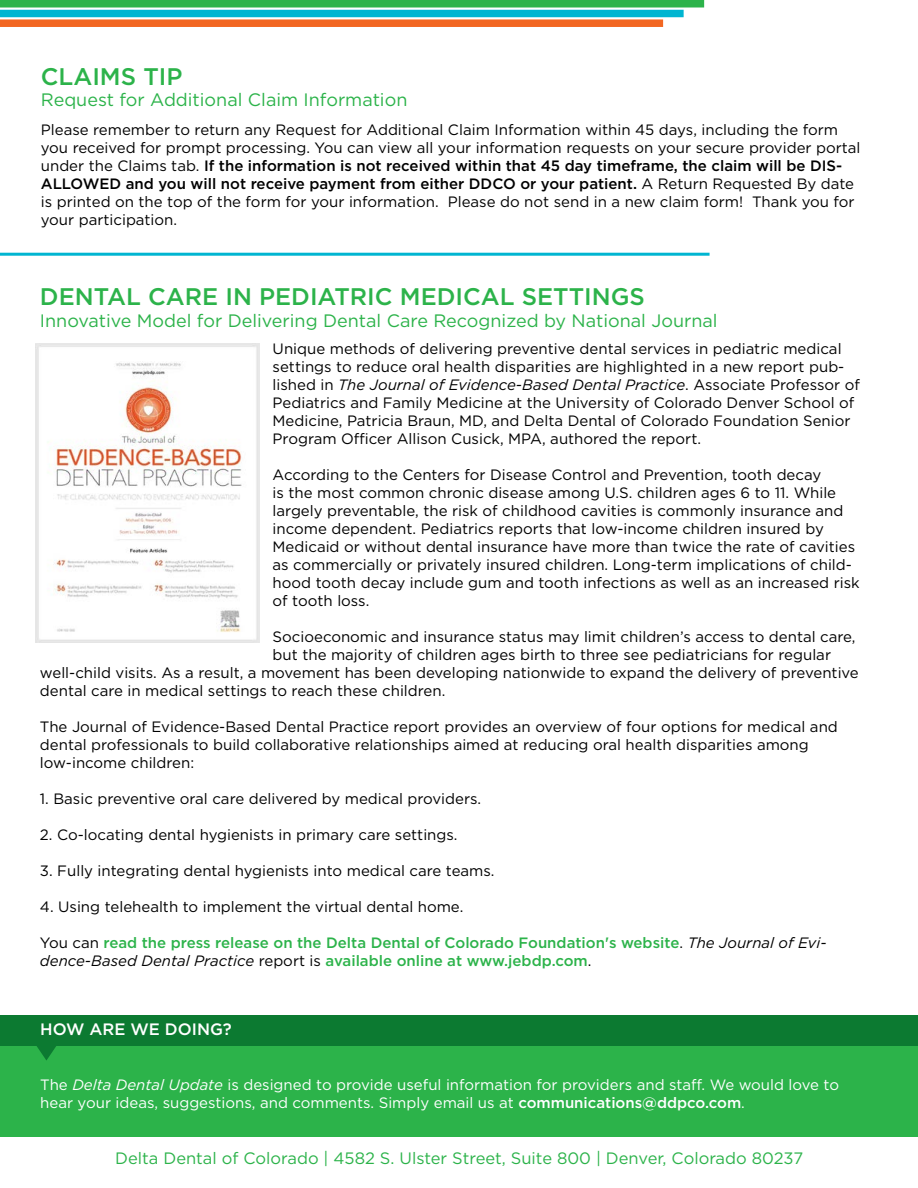
<style>
.page{position:relative;width:918px;height:1188px;background:#fff}
.page>*{position:absolute;margin:0;border:0;box-sizing:border-box;transform-origin:0 0}
.t1{font:500 24px "Gotham";color:#2cb34a}
.t2{font:18px "Gotham";color:#2cb34a}
.t3{font:16.5px "Gotham";color:#2cb34a}
.t4{font:500 16.5px "Gotham";color:#fff}
.t5{font:15px/18px "Gotham";color:#000}
.t6{font:15px/18px "Gotham";color:#fff}
.t7{font:500 15px/18px "Gotham";color:#2cb34a}
.s1{font-weight:500}
.s2{font-style:italic}
.s3{font-weight:400;color:#000}
.s4{font-weight:400;font-style:italic;color:#000}
</style>
<div class="page">
<div style="left:0;top:1045px;width:918px;height:92px;background:#2cb34a"></div>
<svg style="left:36px;top:1045px;width:21px;height:16px"></svg>
<div style="left:0;top:1015px;width:918px;height:30px;background:#0c7a31"></div>
<div style="left:0;top:0;width:704px;height:8px;background:#2cb34a"></div>
<div style="left:0;top:10px;width:684px;height:7px;background:#00b5d1"></div>
<div style="left:0;top:19px;width:663px;height:8px;background:#f26722"></div>
<hr style="left:0;top:253px;width:710px;height:3px;background:#00b5d1">
<img style="left:36px;top:343px;width:223px;height:299px">
<h1 class="t1" style="left:41px;top:61px;width:143px">CLAIMS TIP</h1>
<p class="t2" style="left:41px;top:89px;width:368px">Request for Additional Claim Information</p>
<p class="t5" style="left:41px;top:120px;width:821px">Please remember to return any Request for Additional Claim Information within 45 days, including the form you received for prompt processing. You can view all your information requests on your secure provider portal under the Claims tab. <span class="s1">If the information is not received within that 45 day timeframe, the claim will be DIS-ALLOWED and you will not receive payment from either DDCO or your patient.</span> A Return Requested By date is printed on the top of the form for your information. Please do not send in a new claim form! Thank you for your participation.</p>
<h1 class="t1" style="left:40px;top:281px;width:607px">DENTAL CARE IN PEDIATRIC MEDICAL SETTINGS</h1>
<p class="t2" style="left:40px;top:309px;width:679px">Innovative Model for Delivering Dental Care Recognized by National Journal</p>
<p class="t5" style="left:273px;top:340px;width:589px">Unique methods of delivering preventive dental services in pediatric medical settings to reduce oral health disparities are highlighted in a new report pub&shy;lished in <span class="s2">The Journal of Evidence-Based Dental Practice</span>. Associate Professor of Pediatrics and Family Medicine at the University of Colorado Denver School of Medicine, Patricia Braun, MD, and Delta Dental of Colorado Foundation Senior Program Officer Allison Cusick, MPA, authored the report.</p>
<p class="t5" style="left:273px;top:466px;width:589px">According to the Centers for Disease Control and Prevention, tooth decay<br>is the most common chronic disease among U.S. children ages 6 to 11. While largely preventable, the risk of childhood cavities is commonly insurance and income dependent. Pediatrics reports that low-income children insured by Medicaid or without dental insurance have more than twice the rate of cavities as commercially or privately insured children. Long-term implications of child&shy;hood tooth decay include gum and tooth infections as well as an increased risk of tooth loss.</p>
<p class="t5" style="left:273px;top:628px;width:585px">Socioeconomic and insurance status may limit children’s access to dental care,</p>
<p class="t5" style="left:273px;top:646px;width:560px">but the majority of children ages birth to three see pediatricians for regular</p>
<p class="t5" style="left:40px;top:664px;width:820px">well-child visits. As a result, a movement has been developing nationwide to expand the delivery of preventive</p>
<p class="t5" style="left:40px;top:682px;width:407px">dental care in medical settings to reach these children.</p>
<p class="t5" style="left:40px;top:718px;width:799px">The Journal of Evidence-Based Dental Practice report provides an overview of four options for medical and dental professionals to build collaborative relationships aimed at reducing oral health disparities among low-income children:</p>
<p class="t5" style="left:40px;top:790px;width:443px">1. Basic preventive oral care delivered by medical providers.</p>
<p class="t5" style="left:40px;top:826px;width:419px">2. Co-locating dental hygienists in primary care settings.</p>
<p class="t5" style="left:40px;top:862px;width:456px">3. Fully integrating dental hygienists into medical care teams.</p>
<p class="t5" style="left:40px;top:898px;width:425px">4. Using telehealth to implement the virtual dental home.</p>
<p class="t7" style="left:40px;top:934px;width:788px"><span class="s3">You can</span> read the press release on the Delta Dental of Colorado Foundation's website<span class="s3">.</span> <span class="s4">The Journal of Evi&shy;dence-Based Dental Practice</span> <span class="s3">report is</span> available online at www.jebdp.com<span class="s3">.</span></p>
<p class="t4" style="left:40px;top:1019px;width:193px">HOW ARE WE DOING?</p>
<p class="t6" style="left:40px;top:1075px;width:800px">The <span class="s2">Delta Dental Update</span> is designed to provide useful information for providers and staff. We would love to hear your ideas, suggestions, and comments. Simply email us at <span class="s1">communications@ddpco.com</span>.</p>
<p class="t3" style="left:115px;top:1148px;width:689px">Delta Dental of Colorado | 4582 S. Ulster Street, Suite 800 | Denver, Colorado 80237</p>
</div>
